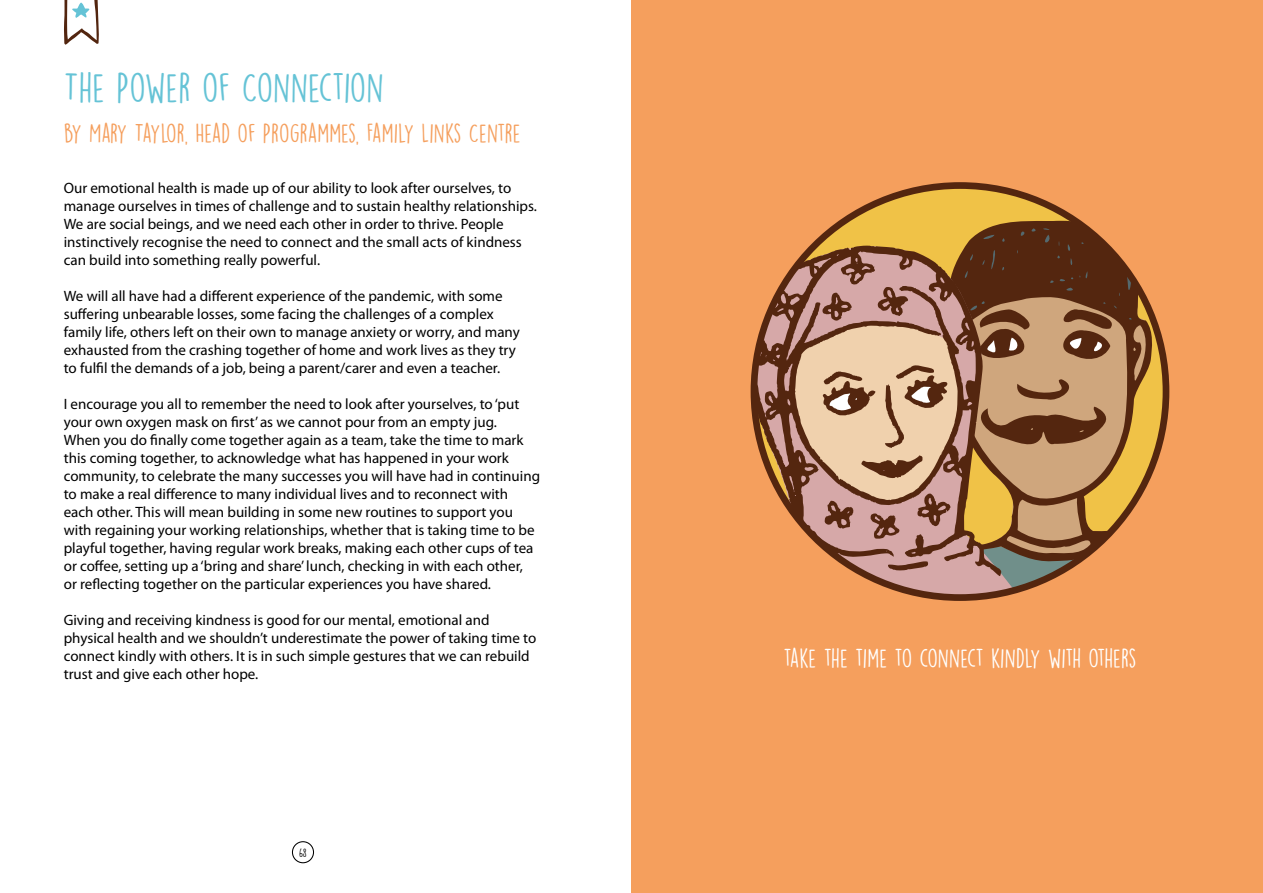
<style>
.page{position:relative;width:1263px;height:893px;background:#fff}
.page>*{position:absolute;margin:0;border:0;box-sizing:border-box;transform-origin:0 0}
.t1{font:37.5px "DK Lemon Yellow Sun";color:#65c3d6}
.t2{font:24px "DK Lemon Yellow Sun";color:#f59f5d}
.t3{font:24px "DK Lemon Yellow Sun";letter-spacing:-.025em;color:#fff}
.t4{font:15px/18px "Myriad Pro";color:#000}
.t5{font:10.5px "DK Lemon Yellow Sun";color:#000}
</style>
<div class="page">
<div style="left:292px;top:841px;width:22px;height:22px;border:1px solid #000;border-radius:50%"></div>
<svg style="left:64px;top:0;width:35px;height:45px"></svg>
<div style="left:631px;top:0;width:632px;height:893px;background:#f59f5d"></div>
<svg style="left:751px;top:182px;width:418px;height:419px"></svg>
<h1 class="t1" style="left:64px;top:65px;width:322px">THE POWER OF CONNECTION</h1>
<h2 class="t2" style="left:64px;top:119px;width:459px">BY MARY TAYLOR, HEAD OF PROGRAMMES, FAMILY LINKS CENTRE</h2>
<p class="t4" style="left:64px;top:180px;width:475px">Our emotional health is made up of our ability to look after ourselves, to manage ourselves in times of challenge and to sustain healthy relationships.<br>We are social beings, and we need each other in order to thrive. People instinctively recognise the need to connect and the small acts of kindness can build into something really powerful.</p>
<p class="t4" style="left:64px;top:288px;width:458px">We will all have had a different experience of the pandemic, with some suffering unbearable losses, some facing the challenges of a complex family life, others left on their own to manage anxiety or worry, and many exhausted from the crashing together of home and work lives as they try to fulfil the demands of a job, being a parent/carer and even a teacher.</p>
<p class="t4" style="left:64px;top:396px;width:478px">I encourage you all to remember the need to look after yourselves, to ‘put your own oxygen mask on first’ as we cannot pour from an empty jug.<br>When you do finally come together again as a team, take the time to mark this coming together, to acknowledge what has happened in your work community, to celebrate the many successes you will have had in continuing to make a real difference to many individual lives and to reconnect with each other. This will mean building in some new routines to support you with regaining your working relationships, whether that is taking time to be playful together, having regular work breaks, making each other cups of tea or coffee, setting up a ‘bring and share’ lunch, checking in with each other,<br>or reflecting together on the particular experiences you have shared.</p>
<p class="t4" style="left:64px;top:612px;width:474px">Giving and receiving kindness is good for our mental, emotional and physical health and we shouldn’t underestimate the power of taking time to connect kindly with others. It is in such simple gestures that we can rebuild trust and give each other hope.</p>
<p class="t5" style="left:299px;top:846px;width:9px">68</p>
<h2 class="t3" style="left:783px;top:644px;width:355px">TAKE THE TIME TO CONNECT KINDLY WITH OTHERS</h2>
</div>
